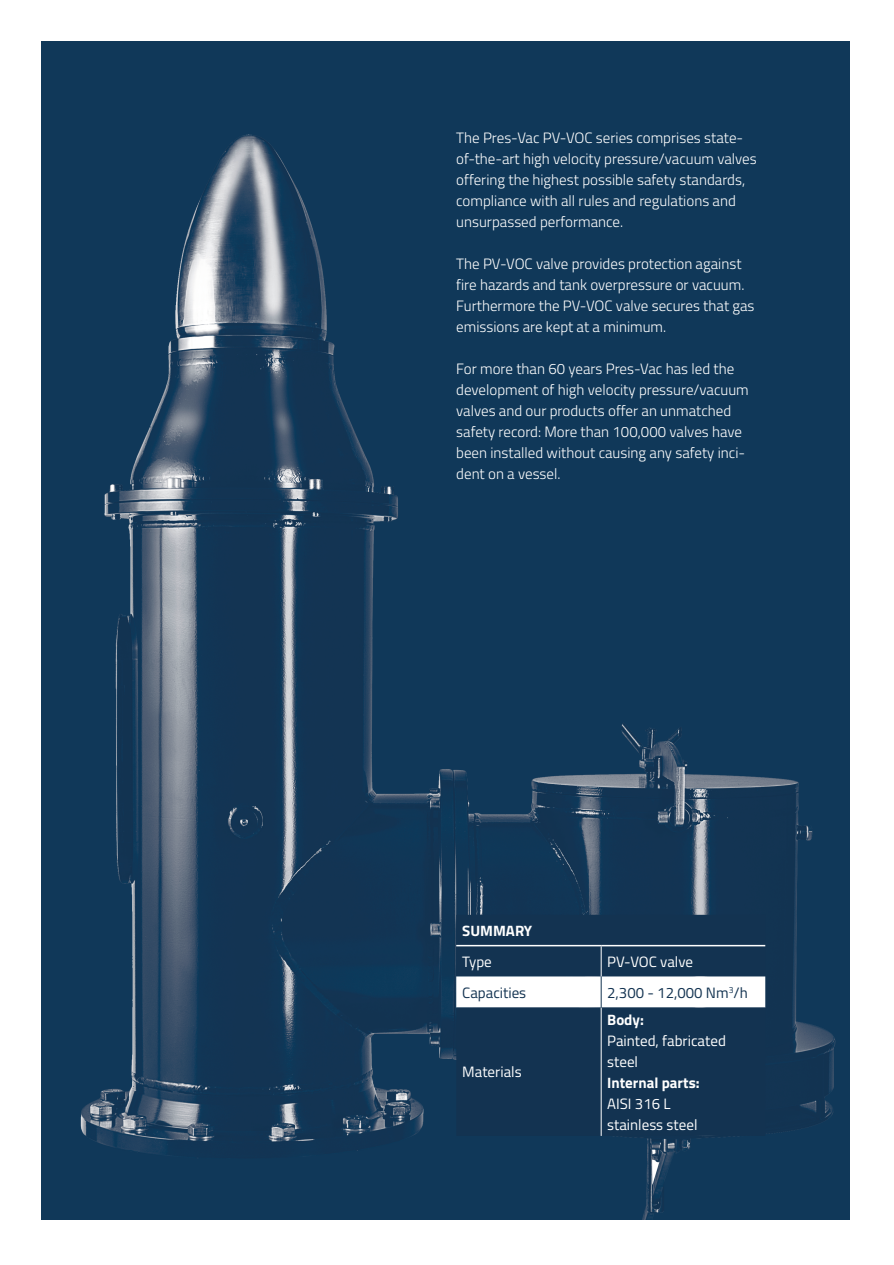
<style>
.page{position:relative;width:894px;height:1265px;background:#fff}
.page>*{position:absolute;margin:0;border:0;box-sizing:border-box;transform-origin:0 0}
.t1{font:300 15px/21px "Titillium";color:#fff}
.t2{font:15px/21px "Titillium";color:#fff}
.t3{font:15px "Titillium";color:#133351}
.t4{font:700 15px "Titillium";color:#fff}
</style>
<div class="page">
<img style="left:41px;top:41px;width:808px;height:1178px">
<svg style="left:456px;top:914px;width:309px;height:221px;background:#345069"></svg>
<hr style="left:601px;top:1007px;width:1px;height:128px;background:#fff">
<hr style="left:456px;top:944px;width:145px;height:2px;background:#fff">
<hr style="left:601px;top:944px;width:164px;height:2px;background:#fff">
<hr style="left:601px;top:946px;width:1px;height:30px;background:#fff">
<hr style="left:601px;top:976px;width:1px;height:31px;background:#133351">
<p class="t1" style="left:456px;top:126px;width:302px">The Pres-Vac PV-VOC series comprises state&shy;of-the-art high velocity pressure/vacuum valves offering the highest possible safety standards, compliance with all rules and regulations and unsurpassed performance.</p>
<p class="t1" style="left:456px;top:252px;width:300px">The PV-VOC valve provides protection against fire hazards and tank overpressure or vacuum.<br>Furthermore the PV-VOC valve secures that gas emissions are kept at a minimum.</p>
<p class="t1" style="left:456px;top:357px;width:294px">For more than 60 years Pres-Vac has led the development of high velocity pressure/vacuum valves and our products offer an unmatched safety record: More than 100,000 valves have been installed without causing any safety inci&shy;dent on a vessel.</p>
<p class="t4" style="left:462px;top:919px;width:72px">SUMMARY</p>
<p class="t2" style="left:462px;top:950px;width:31px">Type</p>
<p class="t2" style="left:607px;top:950px;width:87px">PV-VOC valve</p>
<p class="t3" style="left:462px;top:981px;width:66px">Capacities</p>
<p class="t3" style="left:607px;top:981px;width:142px">2,300 - 12,000 Nm<sup>3</sup>/h</p>
<p class="t2" style="left:462px;top:1060px;width:61px">Materials</p>
<p class="t4" style="left:607px;top:1007px;width:38px">Body:</p>
<p class="t2" style="left:607px;top:1029px;width:120px">Painted, fabricated steel</p>
<p class="t4" style="left:607px;top:1070px;width:94px">Internal parts:</p>
<p class="t2" style="left:607px;top:1092px;width:92px">AISI 316 L stainless steel</p>
</div>
